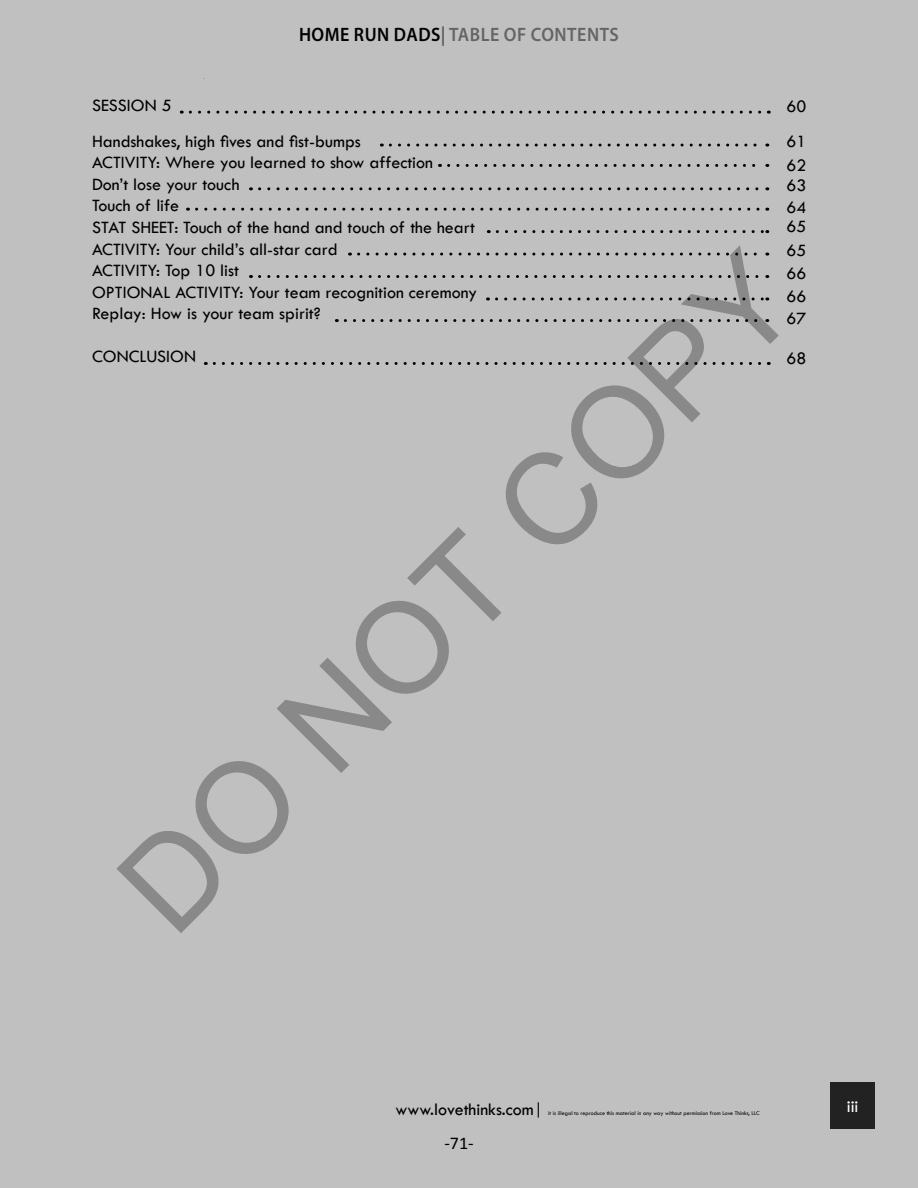
<style>
.page{position:relative;width:918px;height:1188px;background:#c0c0c0}
.page>*{position:absolute;margin:0;border:0;box-sizing:border-box;transform-origin:0 0}
.t1{font:127.5px "Arial";color:rgb(0 0 0/.29)}
.session_summary{font:600 19.5px "Myriad Pro";letter-spacing:.03em;color:#656565;scale:.93 1}
.t2{font:18px "Tw Cen";color:#000}
.t3{font:18px "Calibri";color:#000}
.t4{font:18px "Tw Cen";color:#fff}
.t5{font:6px "Tw Cen";color:#000}
.s1{color:#000}
.s2{color:#565656}
</style>
<div class="page">
<div style="left:830px;top:1082px;width:45px;height:47px;background:#222"></div>
<svg style="left:390px;top:144px;width:378px;height:3px"></svg>
<svg style="left:449px;top:164px;width:319px;height:3px"></svg>
<svg style="left:260px;top:187px;width:508px;height:3px"></svg>
<svg style="left:197px;top:208px;width:571px;height:3px"></svg>
<svg style="left:497px;top:230px;width:271px;height:3px"></svg>
<svg style="left:190px;top:111px;width:579px;height:3px"></svg>
<svg style="left:359px;top:253px;width:409px;height:3px"></svg>
<svg style="left:260px;top:275px;width:508px;height:3px"></svg>
<svg style="left:497px;top:297px;width:271px;height:3px"></svg>
<svg style="left:345px;top:319px;width:423px;height:3px"></svg>
<svg style="left:214px;top:362px;width:555px;height:3px"></svg>
<p class="session_summary" style="left:299px;top:22px;width:346px"><span class="s1">HOME RUN DADS</span><span class="s2">|</span> TABLE OF CONTENTS</p>
<p class="t2" style="left:92px;top:94px;width:81px">SESSION 5</p>
<p class="t2" style="left:92px;top:130px;width:270px">Handshakes, high fives and fist-bumps</p>
<p class="t2" style="left:92px;top:152px;width:343px">ACTIVITY: Where you learned to show affection</p>
<p class="t2" style="left:92px;top:173px;width:149px">Don’t lose your touch</p>
<p class="t2" style="left:92px;top:195px;width:89px">Touch of life</p>
<p class="t2" style="left:92px;top:217px;width:385px">STAT SHEET: Touch of the hand and touch of the heart</p>
<p class="t2" style="left:92px;top:238px;width:247px">ACTIVITY: Your child’s all-star card</p>
<p class="t2" style="left:92px;top:260px;width:149px">ACTIVITY: Top 10 list</p>
<p class="t2" style="left:92px;top:281px;width:387px">OPTIONAL ACTIVITY: Your team recognition ceremony</p>
<p class="t2" style="left:92px;top:303px;width:230px">Replay: How is your team spirit?</p>
<p class="t2" style="left:787px;top:96px;width:21px">60</p>
<p class="t2" style="left:787px;top:130px;width:21px">61</p>
<p class="t2" style="left:787px;top:155px;width:21px">62</p>
<p class="t2" style="left:787px;top:196px;width:21px">64</p>
<p class="t2" style="left:787px;top:175px;width:21px">63</p>
<p class="t2" style="left:787px;top:216px;width:21px">65</p>
<p class="t2" style="left:787px;top:240px;width:21px">65</p>
<p class="t2" style="left:787px;top:262px;width:21px">66</p>
<p class="t2" style="left:787px;top:286px;width:21px">66</p>
<p class="t2" style="left:787px;top:307px;width:21px">67</p>
<h1 class="t1" style="left:80px;top:846px;width:894px;rotate:-45deg">DO NOT COPY</h1>
<p class="t2" style="left:92px;top:346px;width:106px">CONCLUSION</p>
<p class="t2" style="left:787px;top:347px;width:21px">68</p>
<p class="t2" style="left:395px;top:1098px;width:149px">www.lovethinks.com|</p>
<p class="t4" style="left:847px;top:1095px;width:13px">iii</p>
<p class="t5" style="left:548px;top:1109px;width:213px">it is illegal to reproduce this material in any way without permission from Love Thinks, LLC</p>
<p class="t3" style="left:444px;top:1131px;width:31px">-71-</p>
</div>
